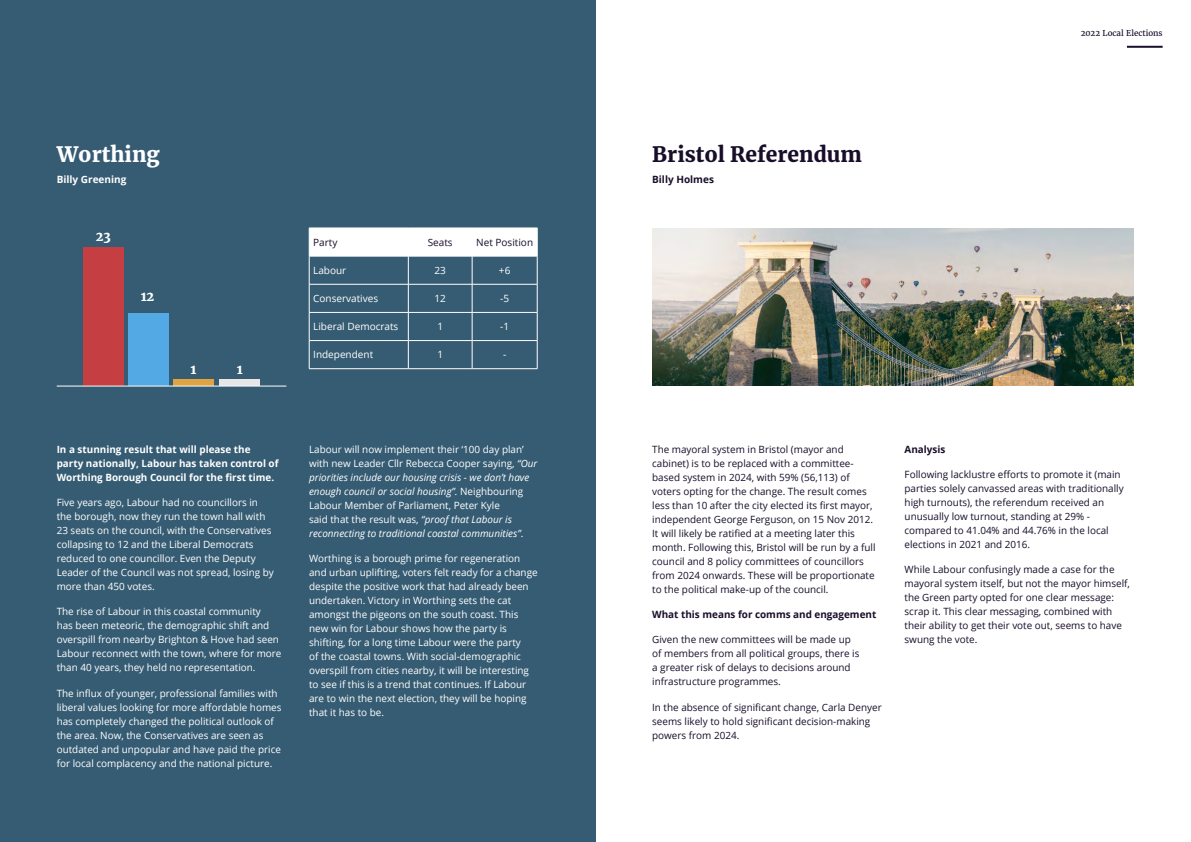
<style>
.page{position:relative;width:1191px;height:842px;background:#fff}
.page>*{position:absolute;margin:0;border:0;box-sizing:border-box;transform-origin:0 0}
.t1{font:900 21px "Merriweather";color:#180e2a}
.t2{font:900 21px "Merriweather";color:#fff}
.t3{font:700 13px "Merriweather";color:#fff}
.t4{font:10px/14px "Open Sans";color:#fff}
.t5{font:10px/14px "Open Sans";color:#180e2a}
.t6{font:700 10px/14px "Open Sans";color:#fff}
.t7{font:700 10px "Open Sans";color:#180e2a}
.t8{font:8px "Merriweather";color:#180e2a}
.s1{font-style:italic}
</style>
<div class="page">
<hr style="left:1127px;top:46px;width:35px;height:2px;background:#180e2a">
<hr style="left:595px;top:0;width:1px;height:842px;background:#180e2a">
<div style="left:0;top:0;width:595px;height:842px;background:#365c73"></div>
<svg style="left:309px;top:228px;width:229px;height:141px"></svg>
<hr style="left:309px;top:368px;width:99px;height:1px;background:#fff">
<hr style="left:408px;top:368px;width:64px;height:1px;background:#fff">
<hr style="left:472px;top:368px;width:65px;height:1px;background:#fff">
<div style="left:173px;top:380px;width:40px;height:6px;background:#dea444"></div>
<div style="left:128px;top:313px;width:40px;height:73px;background:#53a9e3"></div>
<div style="left:83px;top:247px;width:40px;height:139px;background:#c53e42"></div>
<div style="left:220px;top:380px;width:40px;height:6px;background:#e6e6e6"></div>
<hr style="left:57px;top:386px;width:229px;height:1px;background:#fff">
<img style="left:652px;top:228px;width:481px;height:157px">
<h1 class="t2" style="left:57px;top:140px;width:105px">Worthing</h1>
<p class="t6" style="left:57px;top:172px;width:71px">Billy Greening</p>
<h2 class="t3" style="left:96px;top:228px;width:17px">23</h2>
<h2 class="t3" style="left:141px;top:288px;width:15px">12</h2>
<h2 class="t3" style="left:191px;top:361px;width:7px">1</h2>
<h2 class="t3" style="left:237px;top:361px;width:7px">1</h2>
<p class="t5" style="left:313px;top:235px;width:26px">Party</p>
<p class="t5" style="left:428px;top:235px;width:26px">Seats</p>
<p class="t5" style="left:476px;top:235px;width:58px">Net Position</p>
<p class="t4" style="left:313px;top:263px;width:35px">Labour</p>
<p class="t4" style="left:434px;top:263px;width:13px">23</p>
<p class="t4" style="left:499px;top:263px;width:13px">+6</p>
<p class="t4" style="left:313px;top:291px;width:66px">Conservatives</p>
<p class="t4" style="left:434px;top:291px;width:13px">12</p>
<p class="t4" style="left:500px;top:291px;width:10px">-5</p>
<p class="t4" style="left:313px;top:319px;width:87px">Liberal Democrats</p>
<p class="t4" style="left:437px;top:319px;width:7px">1</p>
<p class="t4" style="left:500px;top:319px;width:10px">-1</p>
<p class="t4" style="left:313px;top:348px;width:61px">Independent</p>
<p class="t4" style="left:437px;top:348px;width:7px">1</p>
<p class="t4" style="left:503px;top:348px;width:5px">-</p>
<p class="t6" style="left:57px;top:442px;width:223px">In a stunning result that will please the party nationally, Labour has taken control of<br>Worthing Borough Council for the first time.</p>
<p class="t4" style="left:57px;top:495px;width:219px">Five years ago, Labour had no councillors in the borough, now they run the town hall with 23 seats on the council, with the Conservatives collapsing to 12 and the Liberal Democrats reduced to one councillor. Even the Deputy Leader of the Council was not spread, losing by more than 450 votes.</p>
<p class="t4" style="left:57px;top:604px;width:226px">The rise of Labour in this coastal community<br>has been meteoric, the demographic shift and overspill from nearby Brighton &amp; Hove had seen Labour reconnect with the town, where for more than 40 years, they held no representation.</p>
<p class="t4" style="left:57px;top:686px;width:226px">The influx of younger, professional families with liberal values looking for more affordable homes has completely changed the political outlook of the area. Now, the Conservatives are seen as outdated and unpopular and have paid the price for local complacency and the national picture.</p>
<p class="t4" style="left:309px;top:442px;width:230px">Labour will now implement their ‘100 day plan’ with new Leader Cllr Rebecca Cooper saying, <span class="s1">“Our priorities include our housing crisis - we don’t have enough council or social housing”.</span> Neighbouring Labour Member of Parliament, Peter Kyle<br>said that the result was, <span class="s1">“proof that Labour is reconnecting to traditional coastal communities”</span>.</p>
<p class="t4" style="left:309px;top:551px;width:230px">Worthing is a borough prime for regeneration and urban uplifting, voters felt ready for a change despite the positive work that had already been undertaken. Victory in Worthing sets the cat amongst the pigeons on the south coast. This new win for Labour shows how the party is shifting, for a long time Labour were the party<br>of the coastal towns. With social-demographic overspill from cities nearby, it will be interesting to see if this is a trend that continues. If Labour are to win the next election, they will be hoping that it has to be.</p>
<h1 class="t1" style="left:652px;top:140px;width:211px">Bristol Referendum</h1>
<p class="t7" style="left:652px;top:172px;width:63px">Billy Holmes</p>
<p class="t8" style="left:1080px;top:28px;width:83px">2022 Local Elections</p>
<p class="t5" style="left:652px;top:442px;width:225px">The mayoral system in Bristol (mayor and cabinet) is to be replaced with a committee&shy;based system in 2024, with 59% (56,113) of voters opting for the change. The result comes less than 10 after the city elected its first mayor, independent George Ferguson, on 15 Nov 2012.<br>It will likely be ratified at a meeting later this month. Following this, Bristol will be run by a full council and 8 policy committees of councillors from 2024 onwards. These will be proportionate to the political make-up of the council.</p>
<p class="t7" style="left:652px;top:607px;width:226px">What this means for comms and engagement</p>
<p class="t5" style="left:652px;top:632px;width:209px">Given the new committees will be made up of members from all political groups, there is a greater risk of delays to decisions around infrastructure programmes.</p>
<p class="t5" style="left:652px;top:700px;width:231px">In the absence of significant change, Carla Denyer seems likely to hold significant decision-making powers from 2024.</p>
<p class="t7" style="left:904px;top:442px;width:42px">Analysis</p>
<p class="t5" style="left:904px;top:467px;width:221px">Following lacklustre efforts to promote it (main parties solely canvassed areas with traditionally high turnouts), the referendum received an unusually low turnout, standing at 29% - compared to 41.04% and 44.76% in the local elections in 2021 and 2016.</p>
<p class="t5" style="left:904px;top:562px;width:227px">While Labour confusingly made a case for the mayoral system itself, but not the mayor himself, the Green party opted for one clear message: scrap it. This clear messaging, combined with their ability to get their vote out, seems to have swung the vote.</p>
</div>
